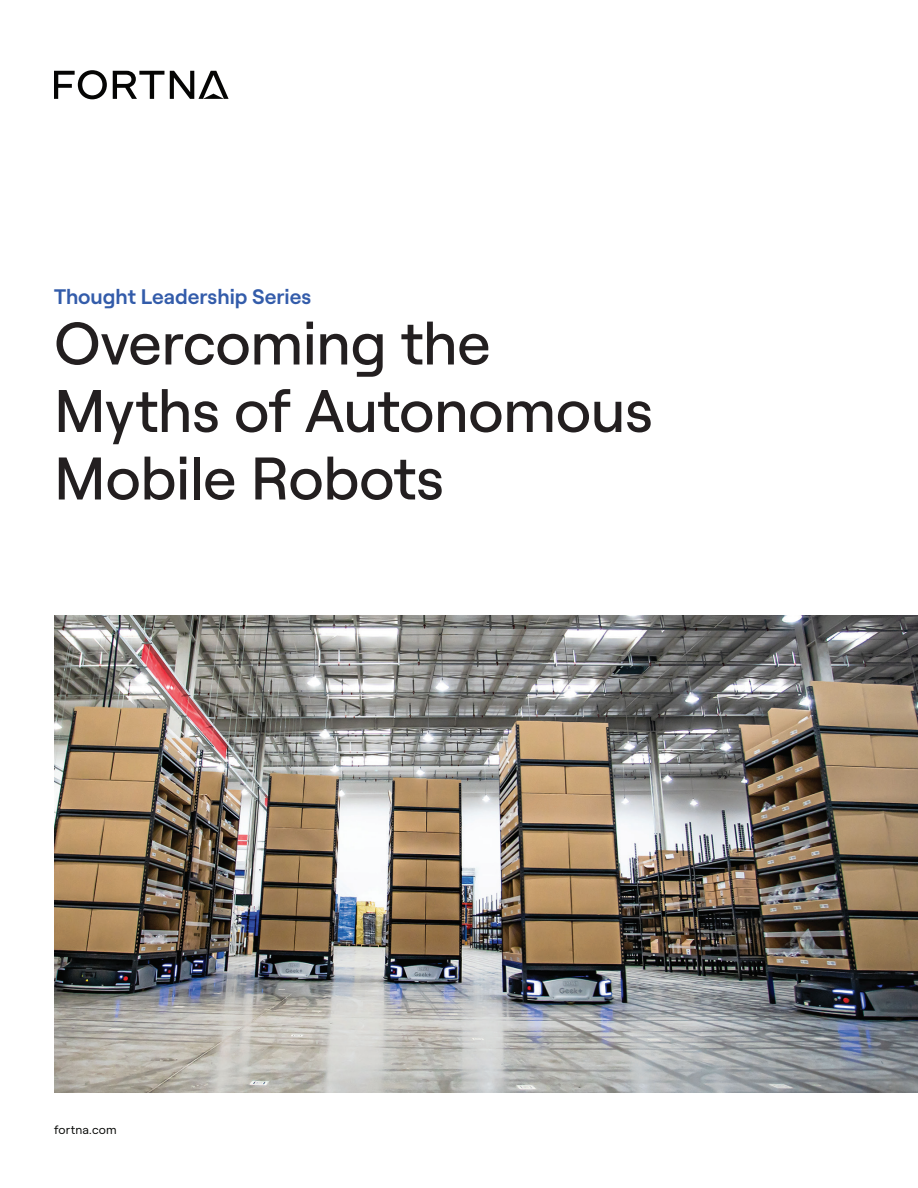
<style>
.page{position:relative;width:918px;height:1188px;background:#fff}
.page>*{position:absolute;margin:0;border:0;box-sizing:border-box;transform-origin:0 0}
.t1{font:500 60px/67.5px "Roobert";letter-spacing:-.01em;color:#231f20}
.t2{font:600 21px "Roobert";color:#335caa}
.t3{font:12px "Roobert";letter-spacing:.015em;color:#040503}
</style>
<div class="page">
<svg style="left:54px;top:70px;width:175px;height:29px"></svg>
<img style="left:54px;top:616px;width:864px;height:477px">
<p class="t2" style="left:54px;top:281px;width:259px">Thought Leadership Series</p>
<p class="t1" style="left:54px;top:306px;width:601px">Overcoming the<br>Myths of Autonomous<br>Mobile Robots</p>
<p class="t3" style="left:54px;top:1122px;width:64px">fortna.com</p>
</div>
